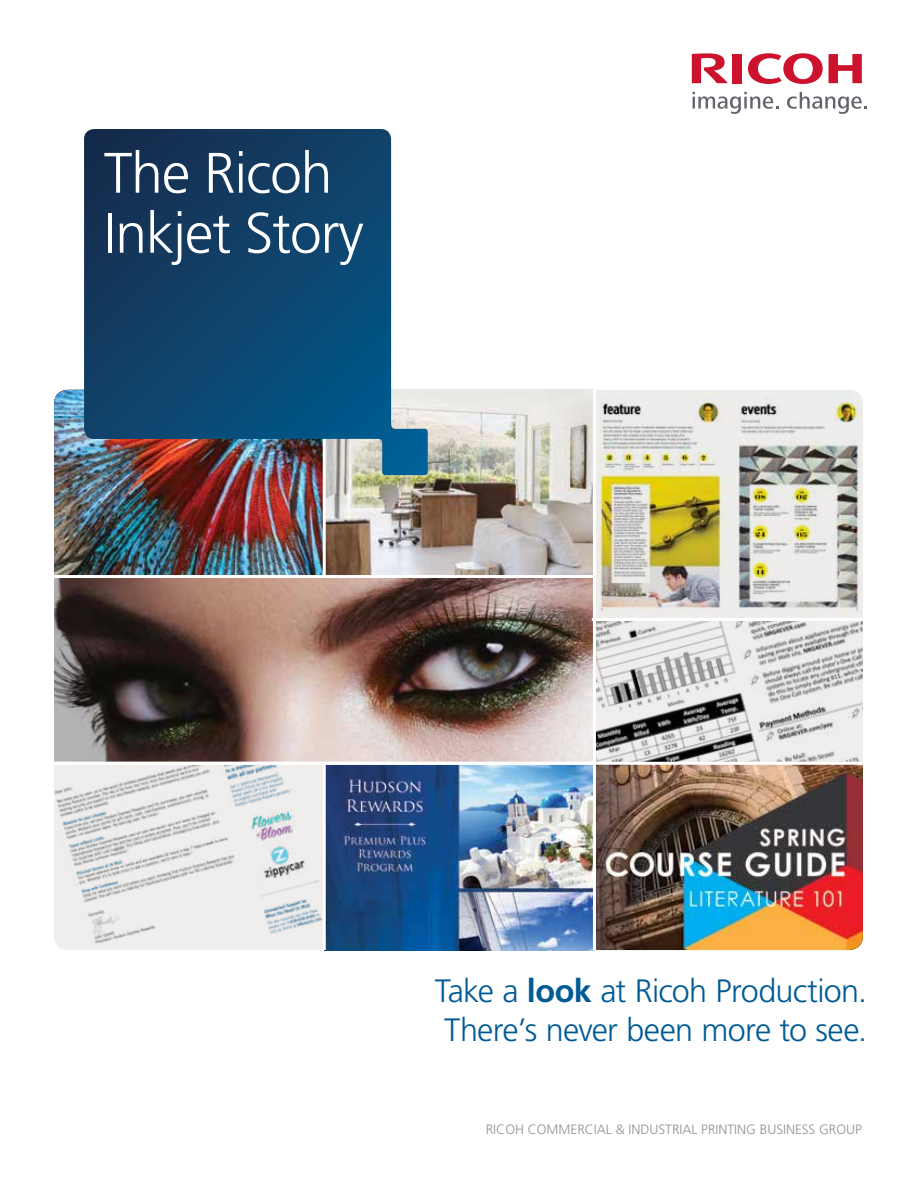
<style>
.page{position:relative;width:916px;height:1188px;background:#fff}
.page>*{position:absolute;margin:0;border:0;box-sizing:border-box;transform-origin:0 0}
.t1{font:300 57px/60px "Frutiger LT Std";letter-spacing:-.02em;color:#fff}
.t2{font:300 32.4px/38.8px "Frutiger LT Std";letter-spacing:-.025em;color:#005b94}
.t3{font:300 13.5px "Frutiger LT Std";color:#989190}
.s1{font-weight:700}
</style>
<div class="page">
<img style="left:596px;top:390px;width:266px;height:228px">
<img style="left:54px;top:390px;width:268px;height:185px">
<svg style="left:54px;top:765px;width:268px;height:185px;background:#e2e3e3"></svg>
<svg style="left:596px;top:621px;width:266px;height:141px;background:#c7c6c5"></svg>
<img style="left:54px;top:578px;width:538px;height:184px">
<img style="left:596px;top:765px;width:266px;height:185px">
<img style="left:326px;top:765px;width:266px;height:185px">
<img style="left:326px;top:390px;width:266px;height:185px">
<hr style="left:591px;top:618px;width:271px;height:3px;background:#fff">
<svg style="left:592px;top:390px;width:4px;height:560px"></svg>
<hr style="left:54px;top:762px;width:808px;height:3px;background:#fff">
<svg style="left:322px;top:765px;width:4px;height:185px"></svg>
<svg style="left:322px;top:475px;width:4px;height:100px"></svg>
<svg style="left:748px;top:53px;width:74px;height:31px"></svg>
<svg style="left:828px;top:54px;width:33px;height:29px"></svg>
<div style="left:732px;top:54px;width:10px;height:29px;background:#cd122d"></div>
<svg style="left:691px;top:53px;width:36px;height:30px"></svg>
<svg style="left:692px;top:92px;width:86px;height:22px"></svg>
<svg style="left:787px;top:92px;width:79px;height:22px"></svg>
<svg style="left:84px;top:129px;width:343px;height:346px;background:#2e5677"></svg>
<h1 class="t1" style="left:104px;top:144px;width:261px">The Ricoh<br>Inkjet Story</h1>
<p class="t2" style="left:434px;top:972px;width:434px">Take a <span class="s1">look</span> at Ricoh Production.<br>There’s never been more to see.</p>
<p class="t3" style="left:485px;top:1122px;width:377px">RICOH COMMERCIAL &amp; INDUSTRIAL PRINTING BUSINESS GROUP</p>
</div>
